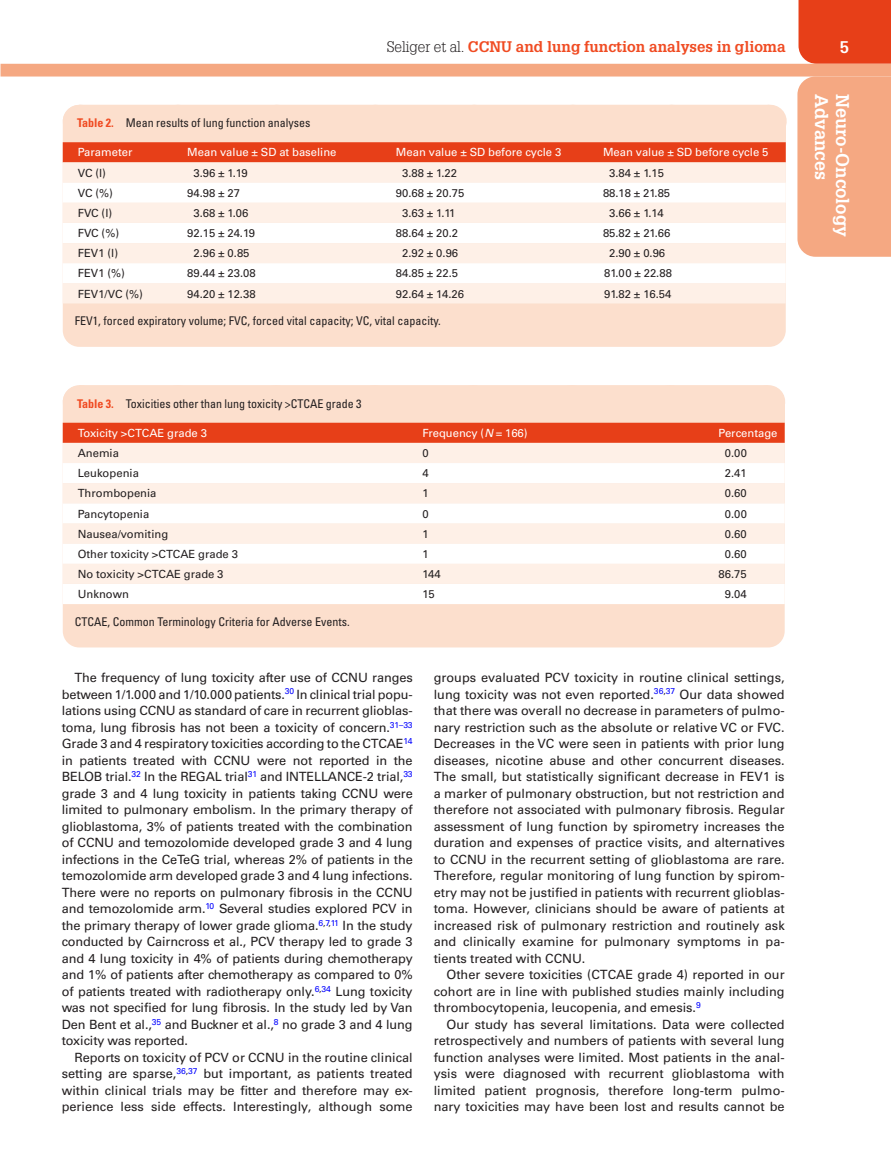
<style>
.page{position:relative;width:891px;height:1175px;background:#fff}
.page>*{position:absolute;margin:0;border:0;box-sizing:border-box;transform-origin:0 0}
.t1{font:18px "Glypha LT Std Bold 3";color:#fff}
.t2{font:700 16.5px "Glypha LT Std";color:#fff}
.t3{font:15px "Glypha LT Std Bold 3";color:#f04b22}
.TextInd{font:12.75px/16.5px "Univers LT Std";color:#231f20;text-align:justify}
.TableFooter1{font:condensed 12px "Univers LT Std";color:#231f20}
.TabTitle{font:condensed 12px "Univers LT Std";color:#231f20}
.TabBody{font:11.25px "Univers LT Std";color:#231f20}
.TableHeader{font:11.25px "Univers LT Std";color:#fff}
.TabBody2{font:11.25px "Univers LT Std";color:#231f20}
.TabBody1{font:11.25px "Univers LT Std";color:#231f20}
.s1{font-family:"Glypha LT Std Light 2";color:#231f20}
.s2{font-weight:700;color:#f04b22}
.s3{font-style:italic}
</style>
<div class="page">
<div style="left:799px;top:0;width:92px;height:64px;background:#e73f18"></div>
<div style="left:1px;top:64px;width:890px;height:12px;background:#f5a882"></div>
<div style="left:797px;top:76px;width:94px;height:181px;background:#f5a882"></div>
<div style="left:63px;top:105px;width:723px;height:242px;background:#fcdfcd;border-radius:16px"></div>
<svg style="left:63px;top:105px;width:723px;height:57px"></svg>
<div style="left:63px;top:162px;width:723px;height:141px;background:#fef0e7"></div>
<svg style="left:63px;top:182px;width:723px;height:101px;background:#fef8f5"></svg>
<div style="left:63px;top:385px;width:722px;height:262px;background:#fcdfcd;border-radius:16px"></div>
<svg style="left:63px;top:385px;width:722px;height:58px"></svg>
<div style="left:63px;top:443px;width:722px;height:20px;background:#fef0e7"></div>
<svg style="left:63px;top:463px;width:722px;height:141px;background:#fef8f4"></svg>
<p class="t3" style="left:387px;top:37px;width:400px"><span class="s1">Seliger et al.</span> CCNU and lung function analyses in glioma</p>
<p class="t2" style="left:840px;top:37px;width:11px">5</p>
<h1 class="t1" style="left:833px;top:94px;width:88px;rotate:90deg">Advances</h1>
<h1 class="t1" style="left:854px;top:94px;width:145px;rotate:90deg">Neuro-Oncology</h1>
<p class="TabTitle" style="left:77px;top:115px;width:235px"><span class="s2">Table 2.</span> Mean results of lung function analyses</p>
<p class="TableHeader" style="left:78px;top:146px;width:56px">Parameter</p>
<p class="TableHeader" style="left:187px;top:146px;width:151px">Mean value ± SD at baseline</p>
<p class="TableHeader" style="left:396px;top:146px;width:167px">Mean value ± SD before cycle 3</p>
<p class="TableHeader" style="left:603px;top:146px;width:167px">Mean value ± SD before cycle 5</p>
<p class="TabBody1" style="left:78px;top:166px;width:30px">VC (l)</p>
<p class="TabBody1" style="left:194px;top:166px;width:56px">3.96 ± 1.19</p>
<p class="TabBody1" style="left:402px;top:166px;width:56px">3.88 ± 1.22</p>
<p class="TabBody1" style="left:609px;top:166px;width:56px">3.84 ± 1.15</p>
<p class="TabBody" style="left:78px;top:186px;width:37px">VC (%)</p>
<p class="TabBody" style="left:187px;top:186px;width:54px">94.98 ± 27</p>
<p class="TabBody" style="left:396px;top:186px;width:70px">90.68 ± 20.75</p>
<p class="TabBody" style="left:603px;top:186px;width:69px">88.18 ± 21.85</p>
<p class="TabBody" style="left:78px;top:206px;width:36px">FVC (l)</p>
<p class="TabBody" style="left:194px;top:206px;width:56px">3.68 ± 1.06</p>
<p class="TabBody" style="left:402px;top:206px;width:55px">3.63 ± 1.11</p>
<p class="TabBody" style="left:609px;top:206px;width:56px">3.66 ± 1.14</p>
<p class="TabBody" style="left:78px;top:226px;width:43px">FVC (%)</p>
<p class="TabBody" style="left:187px;top:226px;width:69px">92.15 ± 24.19</p>
<p class="TabBody" style="left:396px;top:226px;width:64px">88.64 ± 20.2</p>
<p class="TabBody" style="left:603px;top:226px;width:69px">85.82 ± 21.66</p>
<p class="TabBody" style="left:78px;top:246px;width:42px">FEV1 (l)</p>
<p class="TabBody" style="left:194px;top:246px;width:57px">2.96 ± 0.85</p>
<p class="TabBody" style="left:402px;top:246px;width:57px">2.92 ± 0.96</p>
<p class="TabBody" style="left:609px;top:246px;width:57px">2.90 ± 0.96</p>
<p class="TabBody" style="left:78px;top:267px;width:49px">FEV1 (%)</p>
<p class="TabBody" style="left:187px;top:267px;width:70px">89.44 ± 23.08</p>
<p class="TabBody" style="left:396px;top:267px;width:64px">84.85 ± 22.5</p>
<p class="TabBody" style="left:604px;top:267px;width:69px">81.00 ± 22.88</p>
<p class="TabBody2" style="left:78px;top:287px;width:67px">FEV1/VC (%)</p>
<p class="TabBody2" style="left:187px;top:287px;width:70px">94.20 ± 12.38</p>
<p class="TabBody2" style="left:396px;top:287px;width:70px">92.64 ± 14.26</p>
<p class="TabBody2" style="left:604px;top:287px;width:69px">91.82 ± 16.54</p>
<p class="TableFooter1" style="left:75px;top:313px;width:368px">FEV1, forced expiratory volume; FVC, forced vital capacity; VC, vital capacity.</p>
<p class="TabTitle" style="left:77px;top:396px;width:286px"><span class="s2">Table 3.</span> Toxicities other than lung toxicity &gt;CTCAE grade 3</p>
<p class="TableHeader" style="left:78px;top:426px;width:131px">Toxicity &gt;CTCAE grade 3</p>
<p class="TableHeader" style="left:422px;top:426px;width:107px">Frequency (<span class="s3">N</span> = 166)</p>
<p class="TableHeader" style="left:719px;top:426px;width:61px">Percentage</p>
<p class="TabBody1" style="left:78px;top:446px;width:43px">Anemia</p>
<p class="TabBody1" style="left:422px;top:446px;width:8px">0</p>
<p class="TabBody1" style="left:725px;top:446px;width:24px">0.00</p>
<p class="TabBody" style="left:78px;top:466px;width:63px">Leukopenia</p>
<p class="TabBody" style="left:422px;top:466px;width:8px">4</p>
<p class="TabBody" style="left:725px;top:466px;width:23px">2.41</p>
<p class="TabBody" style="left:78px;top:486px;width:80px">Thrombopenia</p>
<p class="TabBody" style="left:422px;top:486px;width:8px">1</p>
<p class="TabBody" style="left:725px;top:486px;width:23px">0.60</p>
<p class="TabBody" style="left:78px;top:507px;width:73px">Pancytopenia</p>
<p class="TabBody" style="left:422px;top:507px;width:8px">0</p>
<p class="TabBody" style="left:725px;top:507px;width:24px">0.00</p>
<p class="TabBody" style="left:78px;top:527px;width:92px">Nausea/vomiting</p>
<p class="TabBody" style="left:422px;top:527px;width:8px">1</p>
<p class="TabBody" style="left:725px;top:527px;width:23px">0.60</p>
<p class="TabBody" style="left:78px;top:547px;width:162px">Other toxicity &gt;CTCAE grade 3</p>
<p class="TabBody" style="left:422px;top:547px;width:8px">1</p>
<p class="TabBody" style="left:725px;top:547px;width:23px">0.60</p>
<p class="TabBody" style="left:78px;top:567px;width:147px">No toxicity &gt;CTCAE grade 3</p>
<p class="TabBody" style="left:422px;top:567px;width:20px">144</p>
<p class="TabBody" style="left:719px;top:567px;width:30px">86.75</p>
<p class="TabBody2" style="left:78px;top:587px;width:53px">Unknown</p>
<p class="TabBody2" style="left:422px;top:587px;width:14px">15</p>
<p class="TabBody2" style="left:725px;top:587px;width:23px">9.04</p>
<p class="TableFooter1" style="left:75px;top:614px;width:276px">CTCAE, Common Terminology Criteria for Adverse Events.</p>
<p class="TextInd" style="left:62px;top:669px;width:353px;text-indent:13px">The frequency of lung toxicity after use of CCNU ranges between 1/1.000 and 1/10.000 patients.<sup>30</sup> In clinical trial popu&shy;lations using CCNU as standard of care in recurrent glioblas&shy;toma, lung fibrosis has not been a toxicity of concern.<sup>31–33<br></sup>Grade 3 and 4 respiratory toxicities according to the CTCAE<sup>14 </sup>in patients treated with CCNU were not reported in the BELOB trial.<sup>32</sup> In the REGAL trial<sup>31</sup> and INTELLANCE-2 trial,<sup>33 </sup>grade 3 and 4 lung toxicity in patients taking CCNU were limited to pulmonary embolism. In the primary therapy of glioblastoma, 3% of patients treated with the combination of CCNU and temozolomide developed grade 3 and 4 lung infections in the CeTeG trial, whereas 2% of patients in the temozolomide arm developed grade 3 and 4 lung infections.<br>There were no reports on pulmonary fibrosis in the CCNU and temozolomide arm.<sup>10</sup> Several studies explored PCV in the primary therapy of lower grade glioma.<sup>6</sup><sup>,</sup><sup>7</sup><sup>,</sup><sup>11</sup> In the study conducted by Cairncross et al., PCV therapy led to grade 3 and 4 lung toxicity in 4% of patients during chemotherapy and 1% of patients after chemotherapy as compared to 0% of patients treated with radiotherapy only.<sup>6</sup><sup>,</sup><sup>34</sup> Lung toxicity was not specified for lung fibrosis. In the study led by Van Den Bent et al.,<sup>35</sup> and Buckner et al.,<sup>8</sup> no grade 3 and 4 lung toxicity was reported.</p>
<p class="TextInd" style="left:62px;top:1049px;width:353px;text-indent:13px">Reports on toxicity of PCV or CCNU in the routine clinical setting are sparse,<sup>36</sup><sup>,</sup><sup>37</sup> but important, as patients treated within clinical trials may be fitter and therefore may ex&shy;perience less side effects. Interestingly, although some</p>
<p class="TextInd" style="left:434px;top:669px;width:353px">groups evaluated PCV toxicity in routine clinical settings, lung toxicity was not even reported.<sup>36</sup><sup>,</sup><sup>37</sup> Our data showed that there was overall no decrease in parameters of pulmo&shy;nary restriction such as the absolute or relative VC or FVC.<br>Decreases in the VC were seen in patients with prior lung diseases, nicotine abuse and other concurrent diseases.<br>The small, but statistically significant decrease in FEV1 is a marker of pulmonary obstruction, but not restriction and therefore not associated with pulmonary fibrosis. Regular assessment of lung function by spirometry increases the duration and expenses of practice visits, and alternatives to CCNU in the recurrent setting of glioblastoma are rare.<br>Therefore, regular monitoring of lung function by spirom&shy;etry may not be justified in patients with recurrent glioblas&shy;toma. However, clinicians should be aware of patients at increased risk of pulmonary restriction and routinely ask and clinically examine for pulmonary symptoms in pa&shy;tients treated with CCNU.</p>
<p class="TextInd" style="left:434px;top:966px;width:353px;text-indent:13px">Other severe toxicities (CTCAE grade 4) reported in our cohort are in line with published studies mainly including thrombocytopenia, leucopenia, and emesis.<sup>9</sup></p>
<p class="TextInd" style="left:434px;top:1016px;width:353px;text-indent:13px">Our study has several limitations. Data were collected retrospectively and numbers of patients with several lung function analyses were limited. Most patients in the anal&shy;ysis were diagnosed with recurrent glioblastoma with limited patient prognosis, therefore long-term pulmo&shy;nary toxicities may have been lost and results cannot be</p>
</div>
